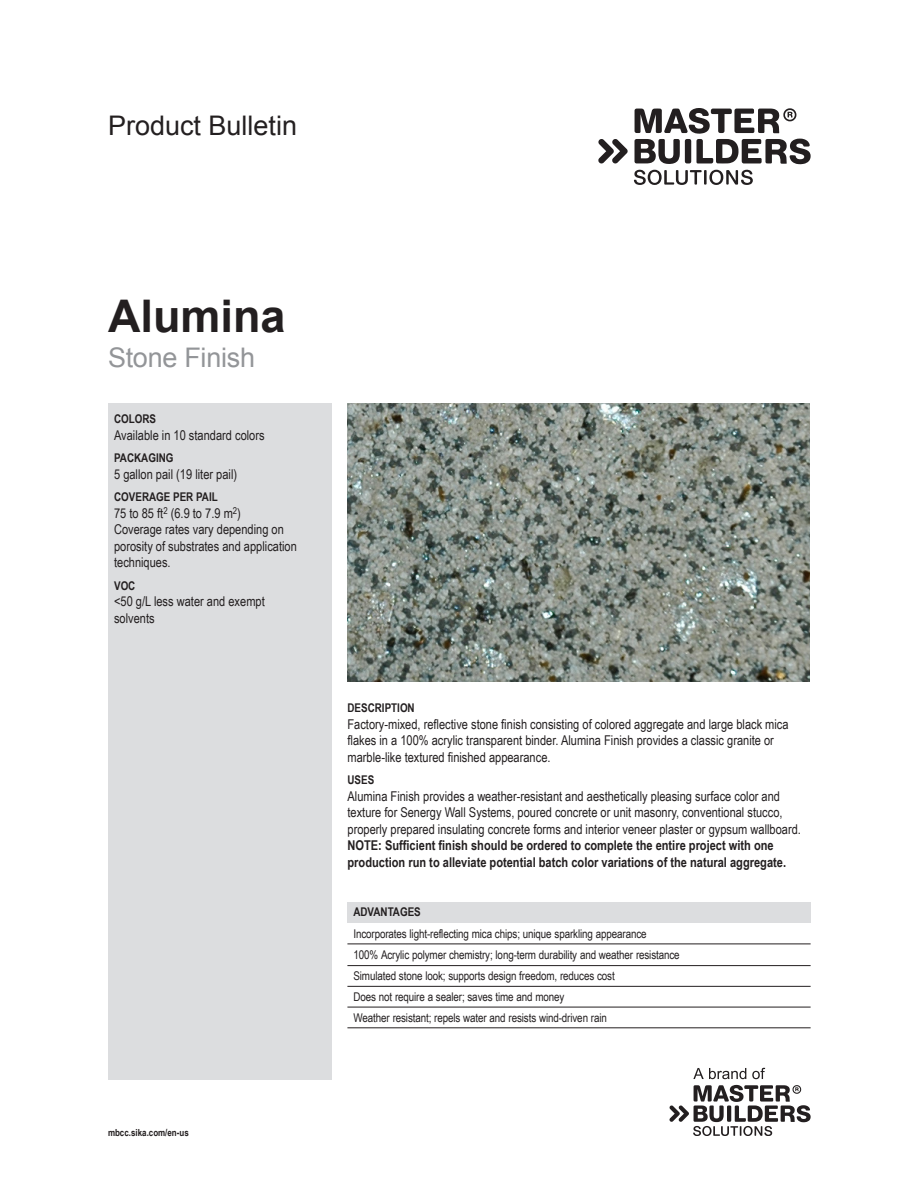
<style>
.page{position:relative;width:918px;height:1188px;background:#fff}
.page>*{position:absolute;margin:0;border:0;box-sizing:border-box;transform-origin:0 0}
.Product_Name{font:700 45px "Arial";color:#231f20}
.t1{font:27px "Arial";color:#231f20}
.Product_Name_Subhead{font:27px "Arial";letter-spacing:-.01em;color:#939598}
.Body_Copy__indent{font:13.5px/16.5px "Arial Narrow";color:#231f20}
.Side_Block_Body_Copy{font:13.5px/16.5px "Arial Narrow";color:#231f20}
.Body_Copy__indent-2{font:700 13.5px/16.5px "Arial Narrow";color:#231f20}
.Test_Data_Body_Copy{font:12px "Arial Narrow";letter-spacing:-.01em;color:#231f20}
.Side_Block_Header{font:700 12px "Arial Narrow";color:#231f20}
.Headers_no_Rule{font:700 12px "Arial Narrow";color:#231f20}
.Test_Data_Chart_Titl{font:700 12px "Arial Narrow";color:#231f20}
.t2{font:700 9.75px "Arial Narrow";color:#231f20}
</style>
<div class="page">
<svg style="left:634px;top:170px;width:119px;height:15px"></svg>
<svg style="left:598px;top:139px;width:30px;height:25px"></svg>
<svg style="left:635px;top:108px;width:176px;height:56px"></svg>
<svg style="left:693px;top:1068px;width:53px;height:11px"></svg>
<svg style="left:752px;top:1068px;width:13px;height:11px"></svg>
<svg style="left:670px;top:1085px;width:141px;height:51px"></svg>
<img style="left:347px;top:404px;width:463px;height:277px">
<div style="left:108px;top:404px;width:223px;height:676px;background:#dcdddf"></div>
<div style="left:347px;top:902px;width:464px;height:21px;background:#dcdddf"></div>
<hr style="left:347px;top:944px;width:464px;height:1px;background:#231f20">
<hr style="left:347px;top:965px;width:464px;height:1px;background:#231f20">
<hr style="left:347px;top:986px;width:464px;height:1px;background:#231f20">
<hr style="left:347px;top:1007px;width:464px;height:1px;background:#231f20">
<hr style="left:347px;top:1028px;width:464px;height:1px;background:#231f20">
<h2 class="t1" style="left:108px;top:107px;width:191px">Product Bulletin</h2>
<p class="Product_Name" style="left:108px;top:287px;width:179px">Alumina</p>
<p class="Product_Name_Subhead" style="left:108px;top:340px;width:149px">Stone Finish</p>
<p class="Side_Block_Header" style="left:114px;top:410px;width:44px">COLORS</p>
<p class="Side_Block_Body_Copy" style="left:114px;top:426px;width:152px">Available in 10 standard colors</p>
<p class="Side_Block_Header" style="left:114px;top:449px;width:61px">PACKAGING</p>
<p class="Side_Block_Body_Copy" style="left:114px;top:465px;width:125px">5 gallon pail (19 liter pail)</p>
<p class="Side_Block_Header" style="left:114px;top:488px;width:105px">COVERAGE PER PAIL</p>
<p class="Side_Block_Body_Copy" style="left:114px;top:504px;width:128px">75 to 85 ft<sup>2</sup> (6.9 to 7.9 m<sup>2</sup>)</p>
<p class="Side_Block_Body_Copy" style="left:114px;top:521px;width:184px">Coverage rates vary depending on porosity of substrates and application techniques.</p>
<p class="Side_Block_Header" style="left:114px;top:577px;width:23px">VOC</p>
<p class="Side_Block_Body_Copy" style="left:114px;top:593px;width:152px">&lt;50 g/L less water and exempt solvents</p>
<p class="t2" style="left:108px;top:1125px;width:82px">mbcc.sika.com/en-us</p>
<p class="Headers_no_Rule" style="left:348px;top:699px;width:69px">DESCRIPTION</p>
<p class="Body_Copy__indent" style="left:348px;top:715px;width:443px">Factory-mixed, reflective stone finish consisting of colored aggregate and large black mica flakes in a 100% acrylic transparent binder. Alumina Finish provides a classic granite or marble-like textured finished appearance.</p>
<p class="Headers_no_Rule" style="left:348px;top:771px;width:28px">USES</p>
<p class="Body_Copy__indent" style="left:348px;top:787px;width:455px">Alumina Finish provides a weather-resistant and aesthetically pleasing surface color and texture for Senergy Wall Systems, poured concrete or unit masonry, conventional stucco, properly prepared insulating concrete forms and interior veneer plaster or gypsum wallboard.</p>
<p class="Body_Copy__indent-2" style="left:348px;top:837px;width:440px">NOTE: Sufficient finish should be ordered to complete the entire project with one production run to alleviate potential batch color variations of the natural aggregate.</p>
<p class="Test_Data_Chart_Titl" style="left:353px;top:902px;width:69px">ADVANTAGES</p>
<p class="Test_Data_Body_Copy" style="left:353px;top:925px;width:295px">Incorporates light-reflecting mica chips; unique sparkling appearance</p>
<p class="Test_Data_Body_Copy" style="left:353px;top:946px;width:328px">100% Acrylic polymer chemistry; long-term durability and weather resistance</p>
<p class="Test_Data_Body_Copy" style="left:353px;top:967px;width:263px">Simulated stone look; supports design freedom, reduces cost</p>
<p class="Test_Data_Body_Copy" style="left:353px;top:988px;width:213px">Does not require a sealer; saves time and money</p>
<p class="Test_Data_Body_Copy" style="left:353px;top:1009px;width:255px">Weather resistant; repels water and resists wind-driven rain</p>
</div>
